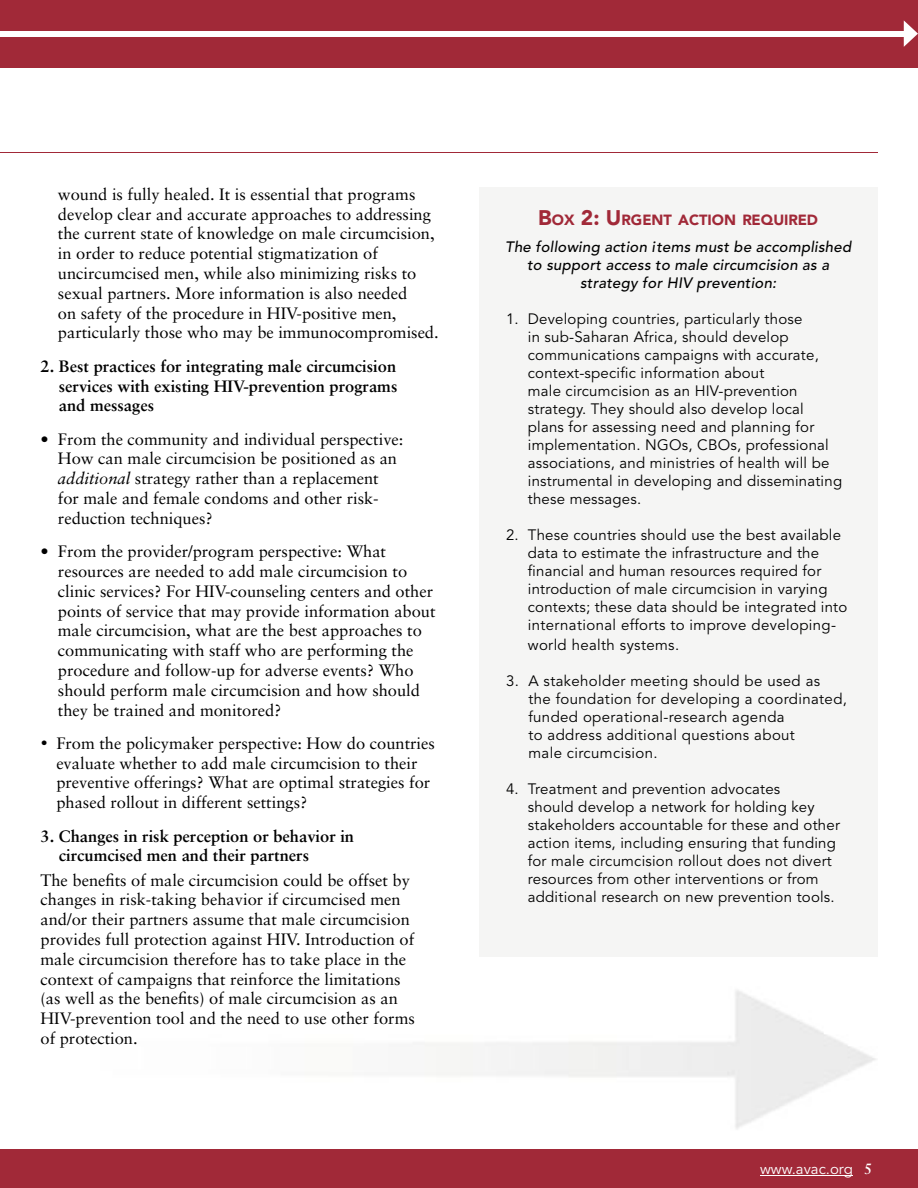
<style>
.page{position:relative;width:918px;height:1188px;background:#fff}
.page>*{position:absolute;margin:0;border:0;box-sizing:border-box;transform-origin:0 0}
.t1{font:16.5px/19.8px "Sabon";color:#000}
.t2{font:700 16.5px/19.8px "Sabon";color:#000;text-align:justify}
.t3{font:15px/18px "Avenir";letter-spacing:.015em;color:#000}
.t4{font:italic 500 15px/18px "Avenir";letter-spacing:.015em;color:#000;text-align:center}
.t5{font:15px "Avenir";color:#fff}
.t6{font:900 14.7px "Avenir";color:#a12938}
.s1{font-style:italic}
.s2{font-size:21px}
.s3{font-family:"Sabon";font-weight:700}
</style>
<div class="page">
<div style="left:0;top:1149px;width:918px;height:39px;background:#a12938"></div>
<div style="left:0;top:0;width:918px;height:67px;background:#a12938"></div>
<div style="left:0;top:31px;width:909px;height:6px;background:#fff"></div>
<svg style="left:904px;top:20px;width:14px;height:27px"></svg>
<hr style="left:760px;top:1175px;width:93px;height:1px;background:#fff">
<div style="left:479px;top:188px;width:398px;height:769px;background:#f5f5f4"></div>
<hr style="left:0;top:152px;width:878px;height:1px;background:#a12938">
<p class="t1" style="left:58px;top:184px;width:382px">wound is fully healed. It is essential that programs develop clear and accurate approaches to addressing the current state of knowledge on male circumcision, in order to reduce potential stigmatization of uncircumcised men, while also minimizing risks to sexual partners. More information is also needed<br>on safety of the procedure in HIV-positive men, particularly those who may be immunocompromised.</p>
<p class="t2" style="left:59px;top:356px;width:340px;text-indent:-18px">2. Best practices for integrating male circumcision services with existing HIV-prevention programs and messages</p>
<p class="t1" style="left:58px;top:429px;width:347px;text-indent:-17px">• From the community and individual perspective:<br>How can male circumcision be positioned as an <span class="s1">additional</span> strategy rather than a replacement for male and female condoms and other risk&shy;reduction techniques?</p>
<p class="t1" style="left:58px;top:541px;width:379px;text-indent:-17px">• From the provider/program perspective: What resources are needed to add male circumcision to clinic services? For HIV-counseling centers and other points of service that may provide information about male circumcision, what are the best approaches to communicating with staff who are performing the procedure and follow-up for adverse events? Who should perform male circumcision and how should they be trained and monitored?</p>
<p class="t1" style="left:56px;top:733px;width:380px;text-indent:-16px">• From the policymaker perspective: How do countries evaluate whether to add male circumcision to their preventive offerings? What are optimal strategies for phased rollout in different settings?</p>
<p class="t2" style="left:59px;top:826px;width:297px;text-indent:-18px">3. Changes in risk perception or behavior in circumcised men and their partners</p>
<p class="t1" style="left:40px;top:870px;width:376px">The benefits of male circumcision could be offset by changes in risk-taking behavior if circumcised men and/or their partners assume that male circumcision provides full protection against HIV. Introduction of male circumcision therefore has to take place in the context of campaigns that reinforce the limitations (as well as the benefits) of male circumcision as an HIV-prevention tool and the need to use other forms of protection.</p>
<p class="t6" style="left:538px;top:211px;width:281px"><span class="s2">B</span>OX <span class="s2">2: U</span>RGENT ACTION REQUIRED</p>
<p class="t4" style="left:505px;top:238px;width:348px">The following action items must be accomplished to support access to male circumcision as a strategy for HIV prevention:</p>
<p class="t3" style="left:528px;top:310px;width:316px;text-indent:-22px">1. Developing countries, particularly those<br>in sub-Saharan Africa, should develop communications campaigns with accurate, context-specific information about<br>male circumcision as an HIV-prevention strategy. They should also develop local plans for assessing need and planning for implementation. NGOs, CBOs, professional associations, and ministries of health will be instrumental in developing and disseminating these messages.</p>
<p class="t3" style="left:528px;top:526px;width:321px;text-indent:-22px">2. These countries should use the best available data to estimate the infrastructure and the financial and human resources required for introduction of male circumcision in varying contexts; these data should be integrated into international efforts to improve developing-</p>
<p class="t3" style="left:528px;top:636px;width:153px">world health systems.</p>
<p class="t3" style="left:528px;top:672px;width:320px;text-indent:-22px">3. A stakeholder meeting should be used as<br>the foundation for developing a coordinated, funded operational-research agenda<br>to address additional questions about<br>male circumcision.</p>
<p class="t3" style="left:528px;top:780px;width:314px;text-indent:-22px">4. Treatment and prevention advocates<br>should develop a network for holding key stakeholders accountable for these and other action items, including ensuring that funding for male circumcision rollout does not divert resources from other interventions or from additional research on new prevention tools.</p>
<p class="t5" style="left:760px;top:1161px;width:114px">www.avac.org <span class="s3">5</span></p>
</div>
